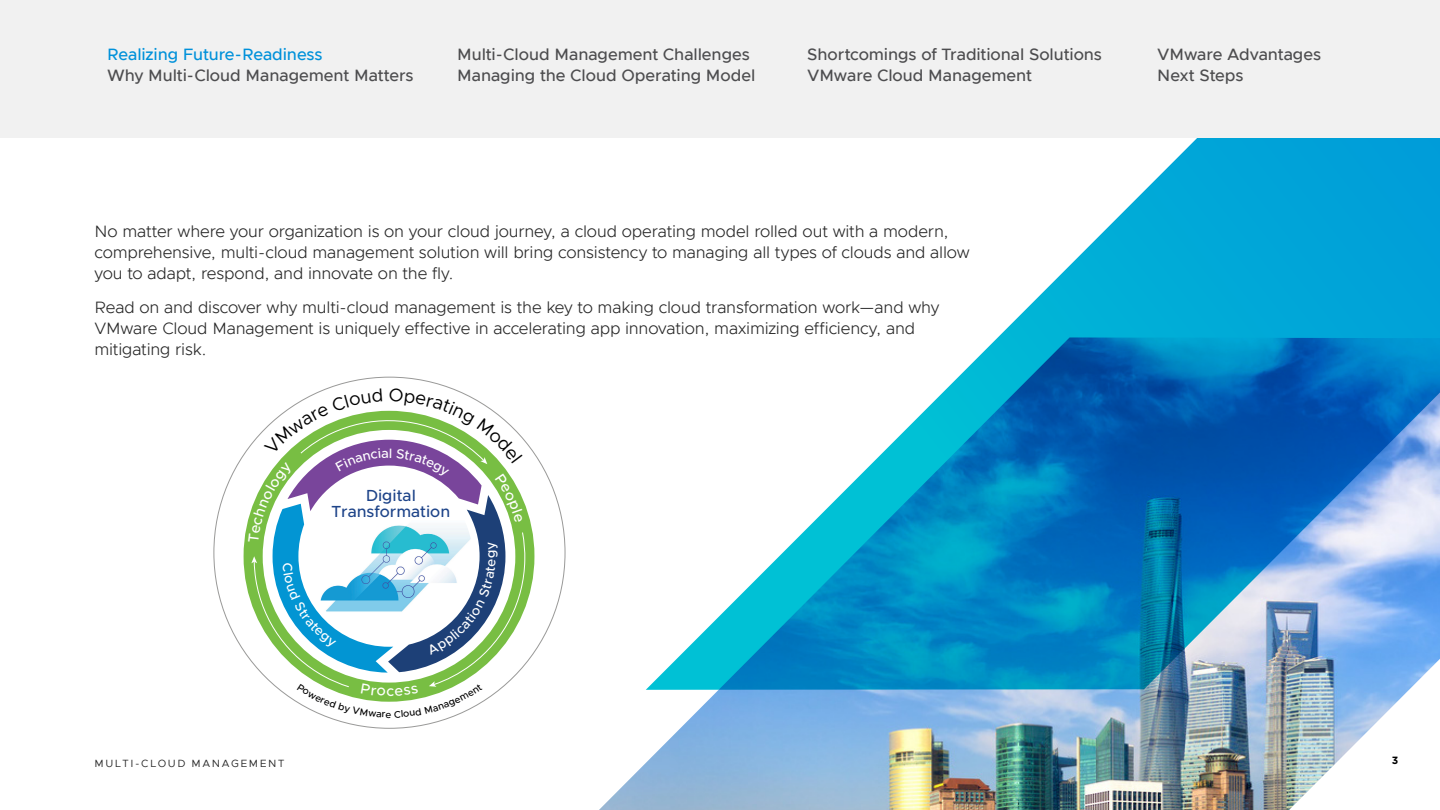
<style>
.page{position:relative;width:1440px;height:810px;background:#fff}
.page>*{position:absolute;margin:0;border:0;box-sizing:border-box;transform-origin:0 0}
.t1{font:300 16.5px/21px "Metropolis";letter-spacing:-.01em;color:#262626}
.t2{font:500 16.5px/21px "Metropolis";letter-spacing:-.005em;color:#4d4d4f}
.t3{font:500 16.5px "Metropolis";letter-spacing:-.01em;color:#0091da}
.t4{font:500 16.12px/16.9px "Metropolis";color:#1e4489;text-align:center}
.t5{font:500 14.7px "Metropolis";color:#fff}
.t6{font:10.5px "Metropolis";letter-spacing:.15em;color:#262626}
.t7{font:700 10.5px "Gotham";color:#000}
</style>
<div class="page">
<img style="left:599px;top:690px;width:810px;height:120px">
<svg style="left:646px;top:138px;width:794px;height:552px"></svg>
<div style="left:0;top:0;width:1440px;height:138px;background:#f1f1f1"></div>
<svg style="left:248px;top:389px;width:277px;height:329px"></svg>
<p class="t3" style="left:107px;top:44px;width:217px">Realizing Future-Readiness</p>
<p class="t2" style="left:107px;top:64px;width:308px">Why Multi-Cloud Management Matters</p>
<p class="t2" style="left:457px;top:43px;width:300px">Multi-Cloud Management Challenges<br>Managing the Cloud Operating Model</p>
<p class="t2" style="left:807px;top:43px;width:296px">Shortcomings of Traditional Solutions<br>VMware Cloud Management</p>
<p class="t2" style="left:1157px;top:44px;width:165px">VMware Advantages<br>Next Steps</p>
<p class="t1" style="left:94px;top:220px;width:877px">No matter where your organization is on your cloud journey, a cloud operating model rolled out with a modern, comprehensive, multi-cloud management solution will bring consistency to managing all types of clouds and allow you to adapt, respond, and innovate on the fly.</p>
<p class="t1" style="left:94px;top:297px;width:846px">Read on and discover why multi-cloud management is the key to making cloud transformation work—and why<br>VMware Cloud Management is uniquely effective in accelerating app innovation, maximizing efficiency, and mitigating risk.</p>
<p class="t4" style="left:331px;top:487px;width:120px">Digital<br>Transformation</p>
<p class="t5" style="left:386px;top:682px;width:9px">c</p>
<p class="t6" style="left:94px;top:757px;width:191px">MULTI-CLOUD MANAGEMENT</p>
<p class="t7" style="left:1392px;top:754px;width:8px">3</p>
</div>
